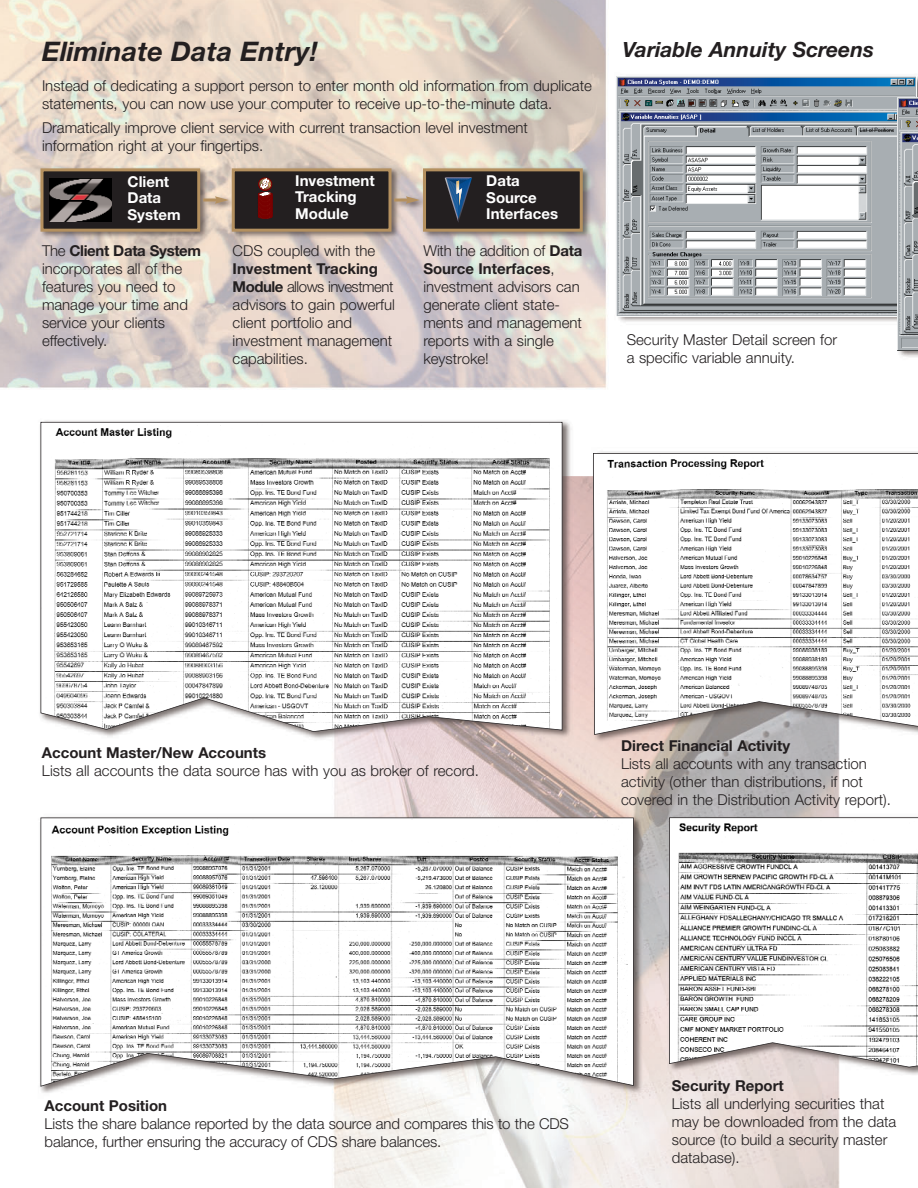
<style>
.page{position:relative;width:918px;height:1188px;background:#fff}
.page>*{position:absolute;margin:0;border:0;box-sizing:border-box;transform-origin:0 0}
.t1{font:italic 700 27px "Helvetica Neue";color:#231f20}
.t2{font:italic 700 21px "Helvetica Neue";color:#231f20}
.t3{font:300 15px/18px "Helvetica Neue";color:#231f20}
.t4{font:700 15px "Helvetica Neue";color:#231f20}
.t5{font:700 15px/16.5px "Helvetica Neue";color:#fff}
.s1{font-weight:700}
</style>
<div class="page">
<img style="left:0;top:0;width:918px;height:1188px">
<div style="left:42px;top:170px;width:157px;height:60px;background:#231f20"></div>
<img style="left:50px;top:178px;width:62px;height:43px">
<div style="left:40px;top:168px;width:160px;height:64px;border:3px solid #b4905f"></div>
<div style="left:233px;top:170px;width:157px;height:60px;background:#231f20"></div>
<svg style="left:258px;top:178px;width:14px;height:40px"></svg>
<div style="left:232px;top:168px;width:160px;height:64px;border:3px solid #b4905f"></div>
<div style="left:425px;top:170px;width:156px;height:60px;background:#231f20"></div>
<svg style="left:445px;top:177px;width:27px;height:45px"></svg>
<div style="left:423px;top:168px;width:160px;height:64px;border:3px solid #b4905f"></div>
<hr style="left:203px;top:199px;width:15px;height:3px;background:#b4905f">
<svg style="left:215px;top:196px;width:14px;height:8px"></svg>
<hr style="left:394px;top:199px;width:15px;height:3px;background:#b4905f">
<svg style="left:406px;top:196px;width:14px;height:8px"></svg>
<svg style="left:40px;top:422px;width:522px;height:310px"></svg>
<svg style="left:593px;top:453px;width:325px;height:282px"></svg>
<svg style="left:669px;top:817px;width:249px;height:250px"></svg>
<svg style="left:40px;top:818px;width:594px;height:269px"></svg>
<img style="left:616px;top:76px;width:300px;height:240px">
<img style="left:898px;top:98px;width:20px;height:252px">
<h1 class="t1" style="left:42px;top:42px;width:277px">Eliminate Data Entry!</h1>
<p class="t3" style="left:42px;top:78px;width:551px">Instead of dedicating a support person to enter month old information from duplicate statements, you can now use your computer to receive up-to-the-minute data.</p>
<p class="t3" style="left:42px;top:120px;width:487px">Dramatically improve client service with current transaction level investment information right at your fingertips.</p>
<p class="t5" style="left:128px;top:174px;width:55px">Client<br>Data<br>System</p>
<p class="t5" style="left:295px;top:173px;width:81px">Investment<br>Tracking<br>Module</p>
<p class="t5" style="left:486px;top:174px;width:73px">Data<br>Source<br>Interfaces</p>
<p class="t3" style="left:42px;top:243px;width:161px">The <span class="s1">Client Data System </span>incorporates all of the features you need to manage your time and service your clients effectively.</p>
<p class="t3" style="left:233px;top:243px;width:144px">CDS coupled with the</p>
<p class="t3" style="left:233px;top:261px;width:164px"><span class="s1">Investment Tracking<br>Module</span> allows investment advisors to gain powerful client portfolio and investment management capabilities.</p>
<p class="t3" style="left:423px;top:243px;width:161px">With the addition of <span class="s1">Data<br>Source Interfaces</span>, investment advisors can generate client state&shy;ments and management reports with a single keystroke!</p>
<h2 class="t2" style="left:622px;top:42px;width:253px">Variable Annuity Screens</h2>
<p class="t3" style="left:627px;top:332px;width:212px">Security Master Detail screen for a specific variable annuity.</p>
<p class="t4" style="left:42px;top:747px;width:226px">Account Master/New Accounts</p>
<p class="t3" style="left:42px;top:763px;width:438px">Lists all accounts the data source has with you as broker of record.</p>
<p class="t4" style="left:621px;top:740px;width:171px">Direct Financial Activity</p>
<p class="t3" style="left:621px;top:756px;width:271px">Lists all accounts with any transaction activity (other than distributions, if not covered in the Distribution Activity report).</p>
<p class="t4" style="left:45px;top:1101px;width:124px">Account Position</p>
<p class="t3" style="left:45px;top:1116px;width:526px">Lists the share balance reported by the data source and compares this to the CDS balance, further ensuring the accuracy of CDS share balances.</p>
<p class="t4" style="left:672px;top:1080px;width:114px">Security Report</p>
<p class="t3" style="left:672px;top:1096px;width:226px">Lists all underlying securities that may be downloaded from the data source (to build a security master database).</p>
</div>
